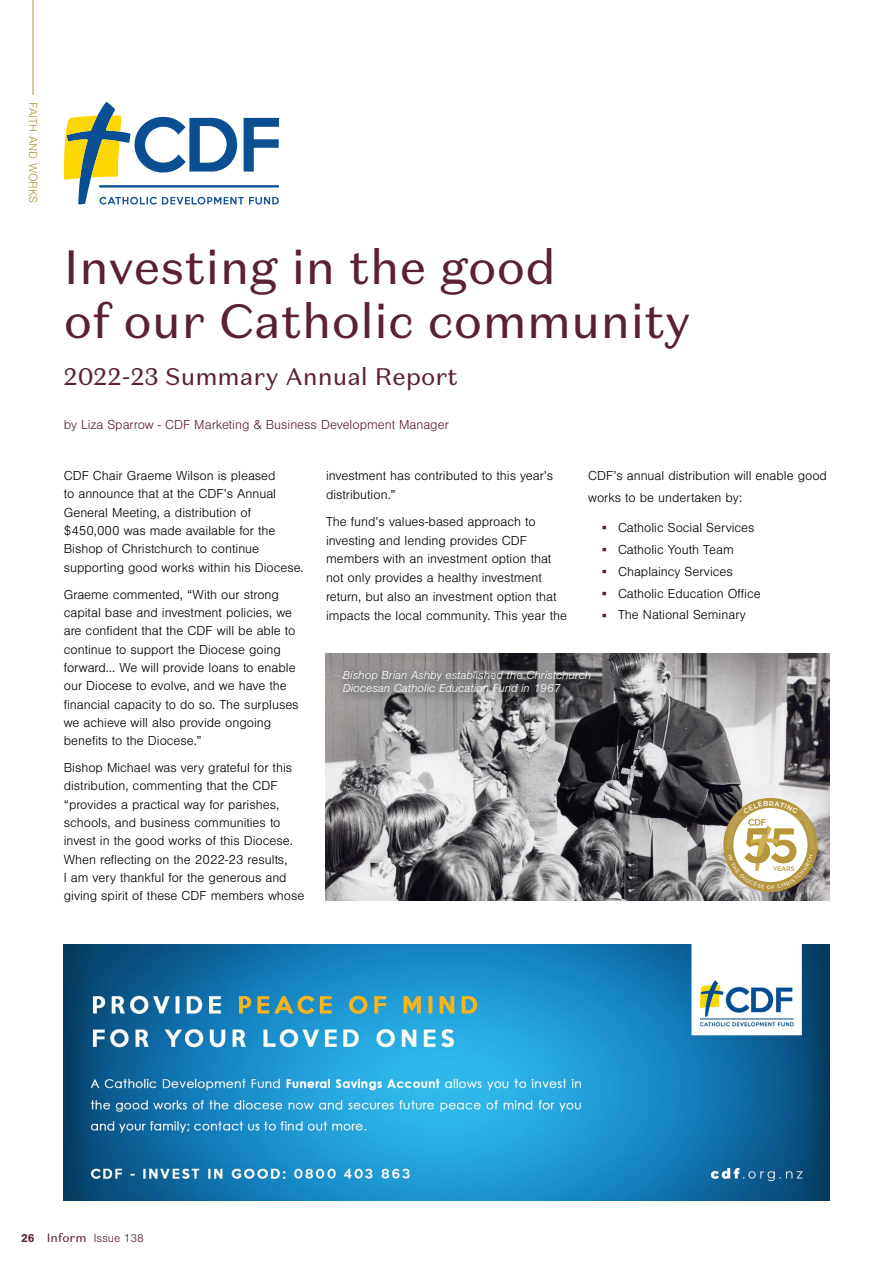
<style>
.page{position:relative;width:893px;height:1263px;background:#fff}
.page>*{position:absolute;margin:0;border:0;box-sizing:border-box;transform-origin:0 0}
.t1{font:48px/54px "Domaine Sans Text";color:#5b2034}
.t2{font:24px "Domaine Sans Text";color:#5b2034}
.t3{font:300 13.5px/18.3px "Nimbus San";color:#000}
.t4{font:300 13.5px "Nimbus San";color:#5b2034}
.t5{font:italic 300 12px/13.5px "Nimbus San";color:#fff}
.t6{font:300 12px "Nimbus San";color:#5b2034}
.t7{font:300 12px "Nimbus San";color:#b2973b}
.t8{font:700 12px "Nimbus San";color:#5b2034}
.s1{font-family:"Domaine Sans Text";font-weight:400}
</style>
<div class="page">
<svg style="left:64px;top:102px;width:215px;height:103px"></svg>
<img style="left:64px;top:945px;width:765px;height:255px">
<img style="left:326px;top:654px;width:503px;height:246px">
<div style="left:723px;top:798px;width:94px;height:94px;border:10px solid #b5963f;border-radius:50%"></div>
<div style="left:338px;top:665px;width:264px;height:39px;background:#000;opacity:.75"></div>
<hr style="left:33px;top:0;width:1px;height:95px;background:#b2973b">
<svg style="left:726px;top:801px;width:88px;height:88px"></svg>
<p class="t7" style="left:39px;top:102px;width:103px;rotate:90deg">FAITH AND WORKS</p>
<h1 class="t1" style="left:64px;top:240px;width:628px">Investing in the good<br>of our Catholic community</h1>
<h2 class="t2" style="left:64px;top:362px;width:395px">2022-23 Summary Annual Report</h2>
<p class="t4" style="left:64px;top:417px;width:386px">by Liza Sparrow - CDF Marketing &amp; Business Development Manager</p>
<p class="t3" style="left:64px;top:467px;width:241px">CDF Chair Graeme Wilson is pleased<br>to announce that at the CDF’s Annual General Meeting, a distribution of $450,000 was made available for the Bishop of Christchurch to continue supporting good works within his Diocese.</p>
<p class="t3" style="left:64px;top:585px;width:236px">Graeme commented, “With our strong capital base and investment policies, we are confident that the CDF will be able to continue to support the Diocese going forward… We will provide loans to enable our Diocese to evolve, and we have the financial capacity to do so. The surpluses we achieve will also provide ongoing benefits to the Diocese.”</p>
<p class="t3" style="left:64px;top:759px;width:242px">Bishop Michael was very grateful for this distribution, commenting that the CDF “provides a practical way for parishes, schools, and business communities to invest in the good works of this Diocese.<br>When reflecting on the 2022-23 results,<br>I am very thankful for the generous and giving spirit of these CDF members whose</p>
<p class="t3" style="left:588px;top:465px;width:240px;line-height:21.8px">CDF’s annual distribution will enable good works to be undertaken by:</p>
<p class="t3" style="left:618px;top:517px;width:144px;line-height:21.8px">Catholic Social Services<br>Catholic Youth Team<br>Chaplaincy Services<br>Catholic Education Office<br>The National Seminary</p>
<p class="t3" style="left:326px;top:466px;width:229px;line-height:18.8px">investment has contributed to this year’s distribution.”</p>
<p class="t3" style="left:326px;top:512px;width:242px;line-height:18.8px">The fund’s values-based approach to investing and lending provides CDF members with an investment option that not only provides a healthy investment return, but also an investment option that impacts the local community. This year the</p>
<p class="t5" style="left:343px;top:668px;width:250px">Bishop Brian Ashby established the Christchurch<br>Diocesan Catholic Education Fund in 1967</p>
<p class="t8" style="left:21px;top:1231px;width:15px">26</p>
<p class="t6" style="left:47px;top:1231px;width:99px"><span class="s1">Inform</span> Issue 138</p>
</div>
